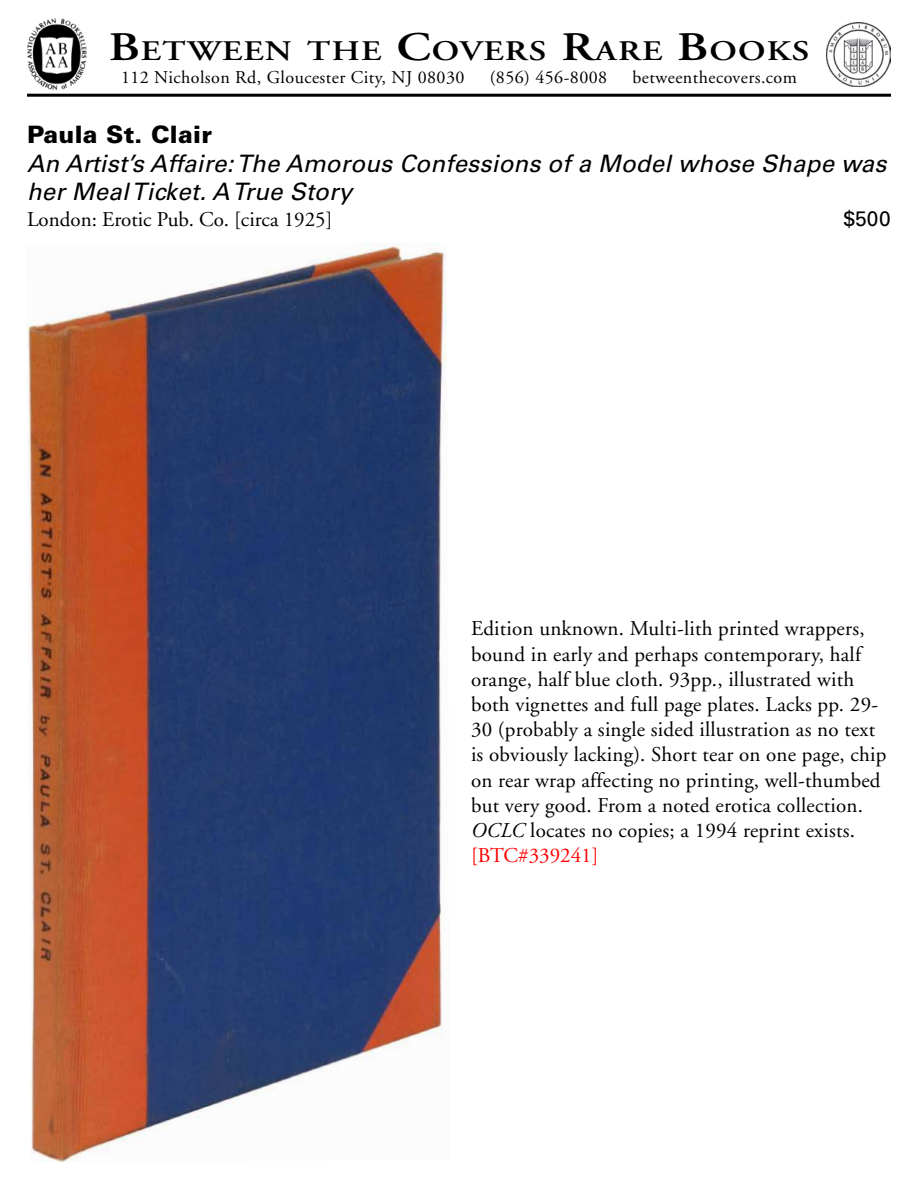
<style>
.page{position:relative;width:918px;height:1188px;background:#fff}
.page>*{position:absolute;margin:0;border:0;box-sizing:border-box;transform-origin:0 0}
.t1{font:600 28.35px "Adobe Garamond";letter-spacing:.035em;color:#000;scale:1.22 1}
.t2{font:italic 24px/28.8px "Univers";letter-spacing:.01em;color:#000}
.t3{font:900 24px "Univers";letter-spacing:.01em;color:#000}
.t4{font:21px/25.2px "Adobe Garamond";letter-spacing:.01em;color:#000}
.t5{font:21px "Univers";color:#000}
.t6{font:18px "Adobe Garamond";letter-spacing:.025em;color:#000}
.s1{font-size:40.5px}
.s2{font-style:italic}
.s3{color:#f00}
</style>
<div class="page">
<img style="left:826px;top:22px;width:65px;height:65px">
<img style="left:27px;top:19px;width:60px;height:71px">
<hr style="left:27px;top:94px;width:864px;height:3px;background:#000">
<img style="left:27px;top:243px;width:420px;height:919px">
<h1 class="t1" style="left:109px;top:35px;width:576px"><span class="s1">B</span>ETWEEN THE <span class="s1">C</span>OVERS <span class="s1">R</span>ARE <span class="s1">B</span>OOKS</h1>
<p class="t6" style="left:121px;top:67px;width:345px">112 Nicholson Rd, Gloucester City, NJ 08030</p>
<p class="t6" style="left:490px;top:67px;width:119px">(856) 456-8008</p>
<p class="t6" style="left:633px;top:67px;width:166px">betweenthecovers.com</p>
<p class="t3" style="left:27px;top:119px;width:186px">Paula St. Clair</p>
<p class="t2" style="left:27px;top:149px;width:861px">An Artist’s Affaire: The Amorous Confessions of a Model whose Shape was her Meal Ticket. A True Story</p>
<p class="t4" style="left:27px;top:207px;width:307px">London: Erotic Pub. Co. [circa 1925]</p>
<p class="t5" style="left:843px;top:206px;width:49px">$500</p>
<p class="t4" style="left:471px;top:617px;width:417px">Edition unknown. Multi-lith printed wrappers, bound in early and perhaps contemporary, half orange, half blue cloth. 93pp., illustrated with both vignettes and full page plates. Lacks pp. 29- 30 (probably a single sided illustration as no text is obviously lacking). Short tear on one page, chip on rear wrap affecting no printing, well-thumbed but very good. From a noted erotica collection.<br><span class="s2">OCLC</span> locates no copies; a 1994 reprint exists. <span class="s3">[BTC#339241]</span></p>
</div>
